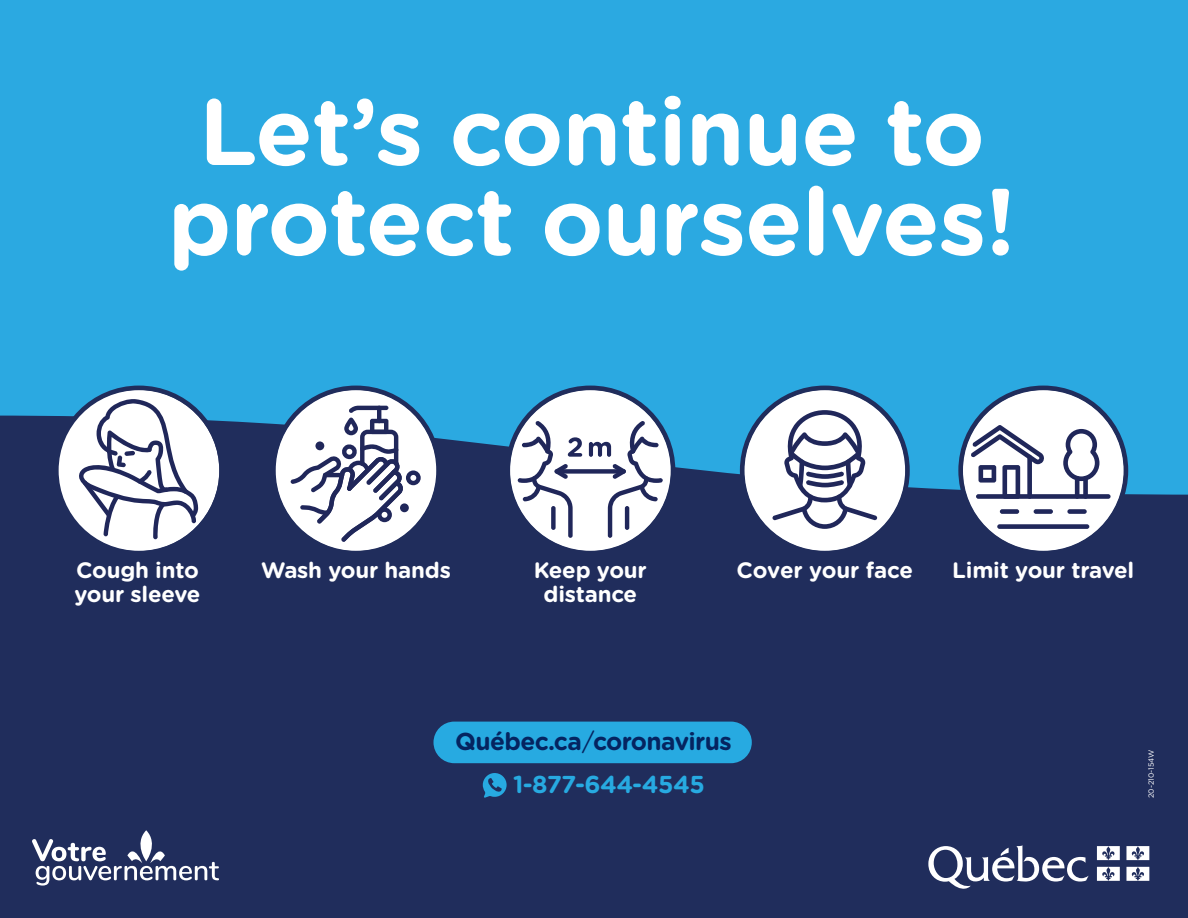
<style>
.page{position:relative;width:1188px;height:918px;background:#fff}
.page>*{position:absolute;margin:0;border:0;box-sizing:border-box;transform-origin:0 0}
.t1{font:700 94.2px/90px "Gotham Rounded";letter-spacing:-.01em;color:#fff;text-align:center}
.t2{font:700 24.45px/42.6px "Gotham Rounded";letter-spacing:-.025em;color:#052460}
.t3{font:700 22.35px/24px "Gotham Rounded";letter-spacing:-.01em;color:#fff}
.t4{font:7.5px "Gotham HTF";color:#fff}
.s1{font-weight:400}
.s2{color:#27aae1}
</style>
<div class="page">
<div style="left:0;top:334px;width:1188px;height:584px;background:#202d5c"></div>
<div style="left:0;top:0;width:1188px;height:495px;background:#2ba9e1"></div>
<svg style="left:56px;top:388px;width:166px;height:161px"></svg>
<div style="left:54px;top:386px;width:170px;height:169px;border:5px solid #202d5c;border-radius:50%"></div>
<svg style="left:273px;top:388px;width:166px;height:161px"></svg>
<div style="left:271px;top:386px;width:170px;height:169px;border:5px solid #202d5c;border-radius:50%"></div>
<svg style="left:508px;top:388px;width:165px;height:161px"></svg>
<div style="left:505px;top:386px;width:170px;height:169px;border:5px solid #202d5c;border-radius:50%"></div>
<svg style="left:742px;top:388px;width:165px;height:161px"></svg>
<div style="left:740px;top:386px;width:170px;height:169px;border:5px solid #202d5c;border-radius:50%"></div>
<svg style="left:961px;top:388px;width:165px;height:161px"></svg>
<div style="left:958px;top:386px;width:170px;height:169px;border:5px solid #202d5c;border-radius:50%"></div>
<div style="left:433px;top:722px;width:319px;height:41px;background:#27aae1;border-radius:21px"></div>
<svg style="left:483px;top:773px;width:24px;height:25px"></svg>
<svg style="left:928px;top:845px;width:161px;height:44px"></svg>
<svg style="left:1097px;top:846px;width:23px;height:14px"></svg>
<svg style="left:1126px;top:846px;width:23px;height:14px"></svg>
<svg style="left:1097px;top:867px;width:23px;height:14px"></svg>
<svg style="left:1126px;top:867px;width:23px;height:14px"></svg>
<svg style="left:32px;top:830px;width:187px;height:56px"></svg>
<p class="t1" style="left:168px;top:83px;width:849px">Let’s continue to protect ourselves!</p>
<p class="t3" style="left:74px;top:557px;width:128px">Cough into your sleeve</p>
<p class="t3" style="left:261px;top:557px;width:191px">Wash your hands</p>
<p class="t3" style="left:534px;top:557px;width:115px;text-align:center">Keep your distance</p>
<p class="t3" style="left:736px;top:557px;width:178px">Cover your face</p>
<p class="t3" style="left:952px;top:557px;width:184px">Limit your travel</p>
<p class="t2" style="left:513px;top:719px;width:220px;text-indent:-58px">Québec.ca<span class="s1">/</span>coronavirus<br><span class="s2">1-877-644-4545</span></p>
<p class="t4" style="left:1147px;top:798px;width:50px;rotate:-90deg">20-210-154W</p>
</div>
